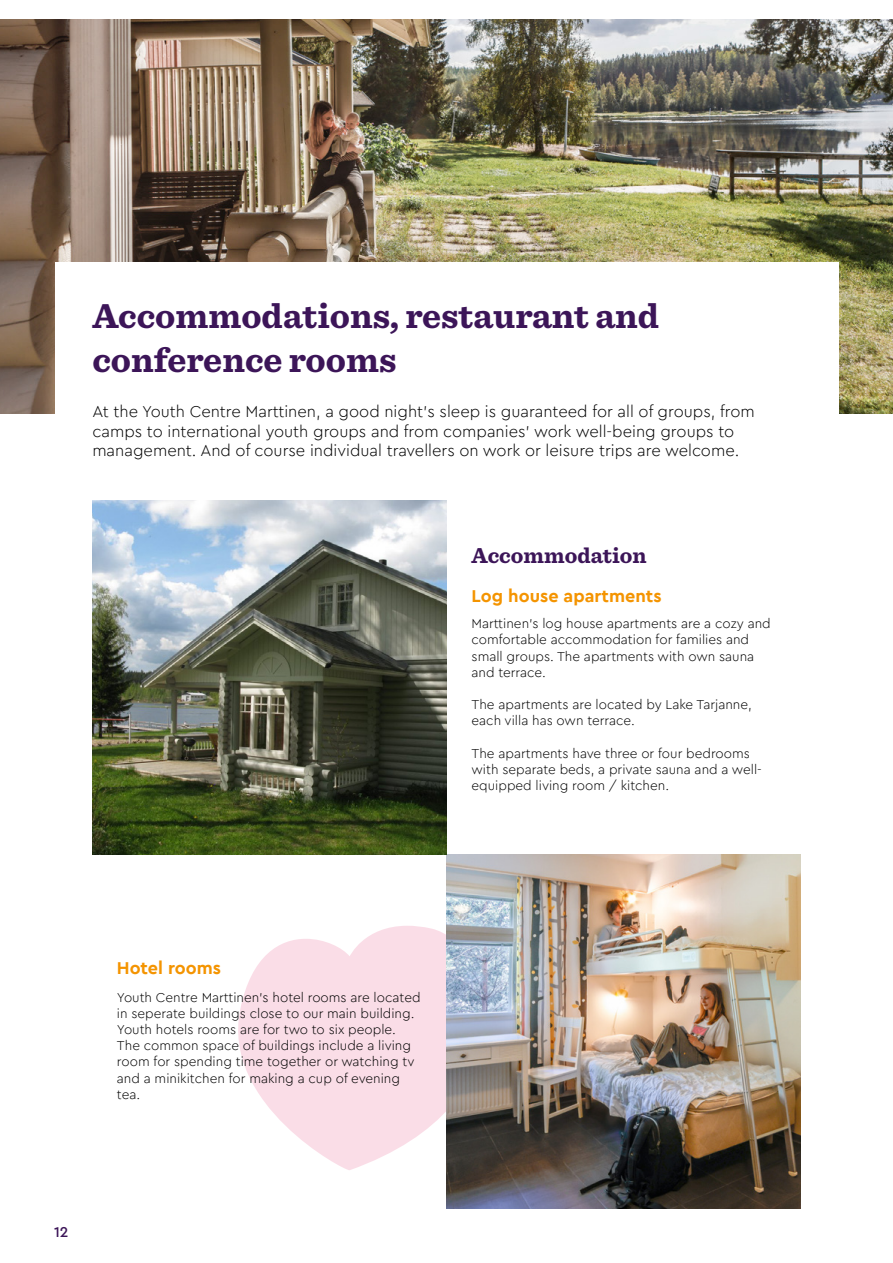
<style>
.page{position:relative;width:893px;height:1263px;background:#fff}
.page>*{position:absolute;margin:0;border:0;box-sizing:border-box;transform-origin:0 0}
.t1{font:700 36px/43.2px "Sentinel";color:#3c1558}
.t2{font:700 22.5px "Sentinel";color:#3c1558}
.t3{font:700 18px "Cera Pro";color:#f49400}
.t4{font:300 16.5px/19.8px "Cera Pro";color:#000}
.t5{font:500 15px "Cera Pro";color:#3c1558}
.t6{font:300 13.5px/16.2px "Cera Pro";color:#000}
</style>
<div class="page">
<img style="left:0;top:20px;width:893px;height:394px">
<div style="left:56px;top:262px;width:783px;height:206px;background:#fff"></div>
<svg style="left:238px;top:926px;width:208px;height:244px;fill:#fadde7"></svg>
<img style="left:446px;top:855px;width:355px;height:354px">
<img style="left:92px;top:500px;width:354px;height:355px">
<p class="t1" style="left:92px;top:293px;width:568px">Accommodations, restaurant and conference rooms</p>
<p class="t4" style="left:92px;top:401px;width:664px">At the Youth Centre Marttinen, a good night’s sleep is guaranteed for all of groups, from camps to international youth groups and from companies’ work well-being groups to management. And of course individual travellers on work or leisure trips are welcome.</p>
<p class="t2" style="left:471px;top:538px;width:177px">Accommodation</p>
<p class="t3" style="left:471px;top:584px;width:192px">Log house apartments</p>
<p class="t6" style="left:471px;top:615px;width:301px">Marttinen’s log house apartments are a cozy and comfortable accommodation for families and small groups. The apartments with own sauna and terrace.</p>
<p class="t6" style="left:471px;top:696px;width:282px">The apartments are located by Lake Tarjanne, each villa has own terrace.</p>
<p class="t6" style="left:471px;top:745px;width:292px">The apartments have three or four bedrooms with separate beds, a private sauna and a well&shy;equipped living room / kitchen.</p>
<p class="t3" style="left:117px;top:956px;width:106px">Hotel rooms</p>
<p class="t6" style="left:117px;top:988px;width:305px">Youth Centre Marttinen’s hotel rooms are located in seperate buildings close to our main building.<br>Youth hotels rooms are for two to six people.<br>The common space of buildings include a living room for spending time together or watching tv and a minikitchen for making a cup of evening tea.</p>
<p class="t5" style="left:54px;top:1221px;width:16px">12</p>
</div>
